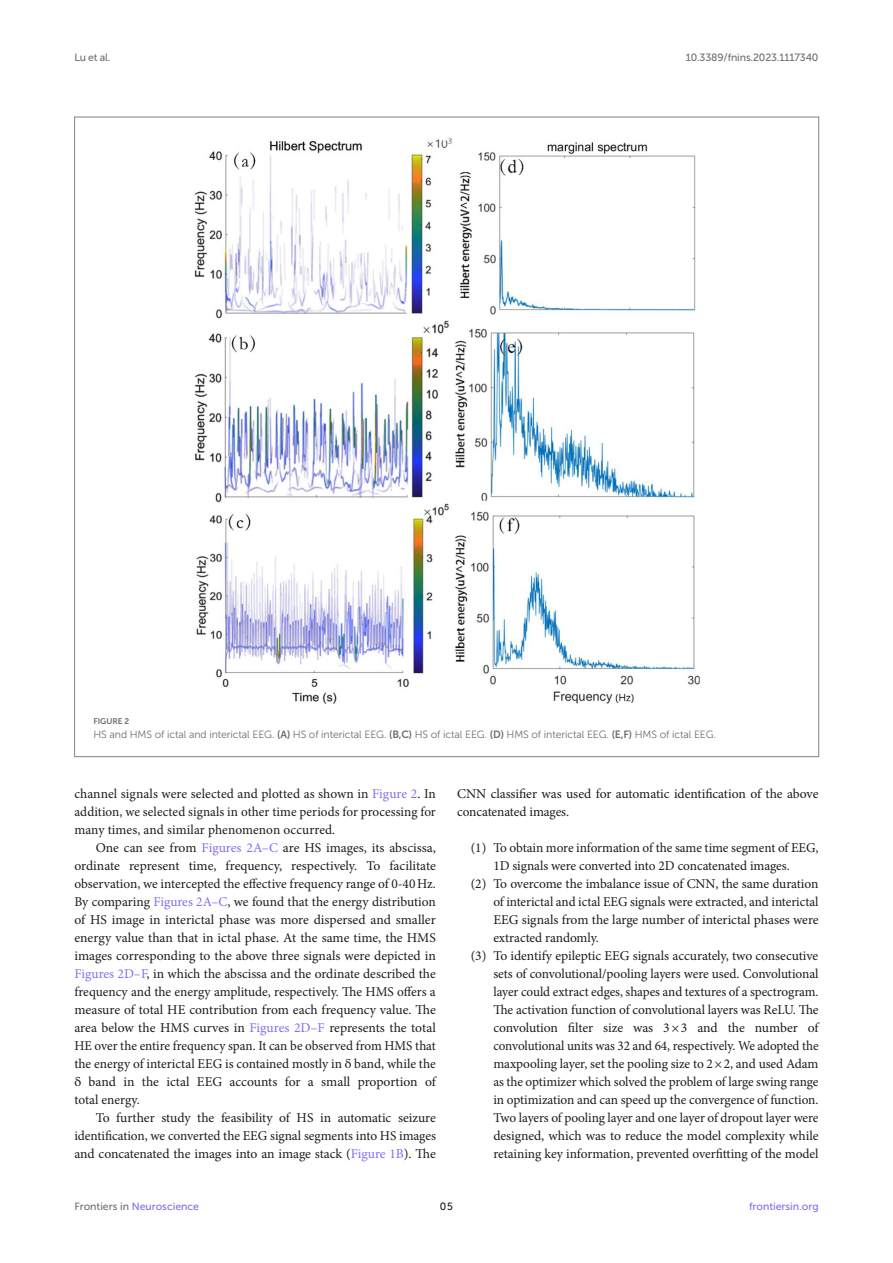
<style>
.page{position:relative;width:893px;height:1263px;background:#fff}
.page>*{position:absolute;margin:0;border:0;box-sizing:border-box;transform-origin:0 0}
.TEXT{font:13.5px/18px "Minion Pro";letter-spacing:-.005em;color:#1b1c1b;text-align:justify}
.NL_MID{font:13.5px/18px "Minion Pro";letter-spacing:-.005em;color:#1b1c1b;text-align:justify}
.TEXT_FLUSH{font:13.5px/18px "Minion Pro";letter-spacing:.005em;color:#1b1c1b;text-align:justify}
.NL_ABV{font:13.5px/18px "Minion Pro";letter-spacing:-.01em;color:#1b1c1b;text-align:center}
.FIG_LEG{font:10.5px "Museo Sans 300";letter-spacing:-.01em;color:#706f70}
.t1{font:10.5px "Museo Sans 500";color:#856df0}
.t2{font:10.5px "Museo Sans 500";letter-spacing:-.015em;color:#706f70}
.t3{font:10.5px "Museo Sans 500";color:#1b1c1b}
.FIG_HD{font:8.25px "Museo Sans 700";letter-spacing:-.01em;color:#706f70}
.s1{font-family:"Museo Sans 700"}
.s2{color:#856df0}
.s3{font-family:"STIX General"}
.s4{color:#706f70}
</style>
<div class="page">
<img style="left:194px;top:138px;width:506px;height:566px">
<p class="t2" style="left:74px;top:51px;width:38px">Lu et al.</p>
<p class="t2" style="left:686px;top:51px;width:134px">10.3389/fnins.2023.1117340</p>
<p class="FIG_HD" style="left:94px;top:717px;width:37px">FIGURE 2</p>
<p class="FIG_LEG" style="left:94px;top:728px;width:624px">HS and HMS of ictal and interictal EEG. <span class="s1">(A)</span> HS of interictal EEG. <span class="s1">(B,C)</span> HS of ictal EEG. <span class="s1">(D)</span> HMS of interictal EEG. <span class="s1">(E,F)</span> HMS of ictal EEG.</p>
<p class="TEXT_FLUSH" style="left:74px;top:785px;width:363px">channel signals were selected and plotted as shown in <span class="s2">Figure 2</span>. In addition, we selected signals in other time periods for processing for many times, and similar phenomenon occurred.</p>
<p class="TEXT" style="left:74px;top:839px;width:363px;text-indent:21px">One can see from <span class="s2">Figures 2A–C</span> are HS images, its abscissa, ordinate represent time, frequency, respectively. To facilitate observation, we intercepted the effective frequency range of 0-40Hz.<br>By comparing <span class="s2">Figures 2A–C</span>, we found that the energy distribution of HS image in interictal phase was more dispersed and smaller energy value than that in ictal phase. At the same time, the HMS images corresponding to the above three signals were depicted in <span class="s2">Figures 2D–F</span>, in which the abscissa and the ordinate described the frequency and the energy amplitude, respectively. The HMS offers a measure of total HE contribution from each frequency value. The area below the HMS curves in <span class="s2">Figures 2D–F</span> represents the total HE over the entire frequency span. It can be observed from HMS that the energy of interictal EEG is contained mostly in <span class="s3">δ</span> band, while the <span class="s3">δ</span> band in the ictal EEG accounts for a small proportion of total energy.</p>
<p class="TEXT" style="left:74px;top:1109px;width:363px;text-indent:21px">To further study the feasibility of HS in automatic seizure identification, we converted the EEG signal segments into HS images and concatenated the images into an image stack (<span class="s2">Figure 1B</span>). The</p>
<p class="TEXT" style="left:457px;top:785px;width:363px">CNN classifier was used for automatic identification of the above concatenated images.</p>
<p class="NL_ABV" style="left:471px;top:839px;width:349px">(1) To obtain more information of the same time segment of EEG,<br>1D signals were converted into 2D concatenated images.</p>
<p class="NL_MID" style="left:493px;top:875px;width:327px;text-indent:-23px">(2) To overcome the imbalance issue of CNN, the same duration of interictal and ictal EEG signals were extracted, and interictal EEG signals from the large number of interictal phases were extracted randomly.</p>
<p class="NL_MID" style="left:493px;top:947px;width:327px;text-indent:-23px">(3) To identify epileptic EEG signals accurately, two consecutive sets of convolutional/pooling layers were used. Convolutional layer could extract edges, shapes and textures of a spectrogram.<br>The activation function of convolutional layers was ReLU. The convolution filter size was 3×3 and the number of convolutional units was 32 and 64, respectively. We adopted the maxpooling layer, set the pooling size to 2×2, and used Adam as the optimizer which solved the problem of large swing range in optimization and can speed up the convergence of function.<br>Two layers of pooling layer and one layer of dropout layer were designed, which was to reduce the model complexity while retaining key information, prevented overfitting of the model</p>
<p class="t1" style="left:74px;top:1200px;width:126px"><span class="s4">Frontiers in</span> Neuroscience</p>
<p class="t3" style="left:440px;top:1200px;width:14px">05</p>
<p class="t1" style="left:749px;top:1200px;width:71px">frontiersin.org</p>
</div>
